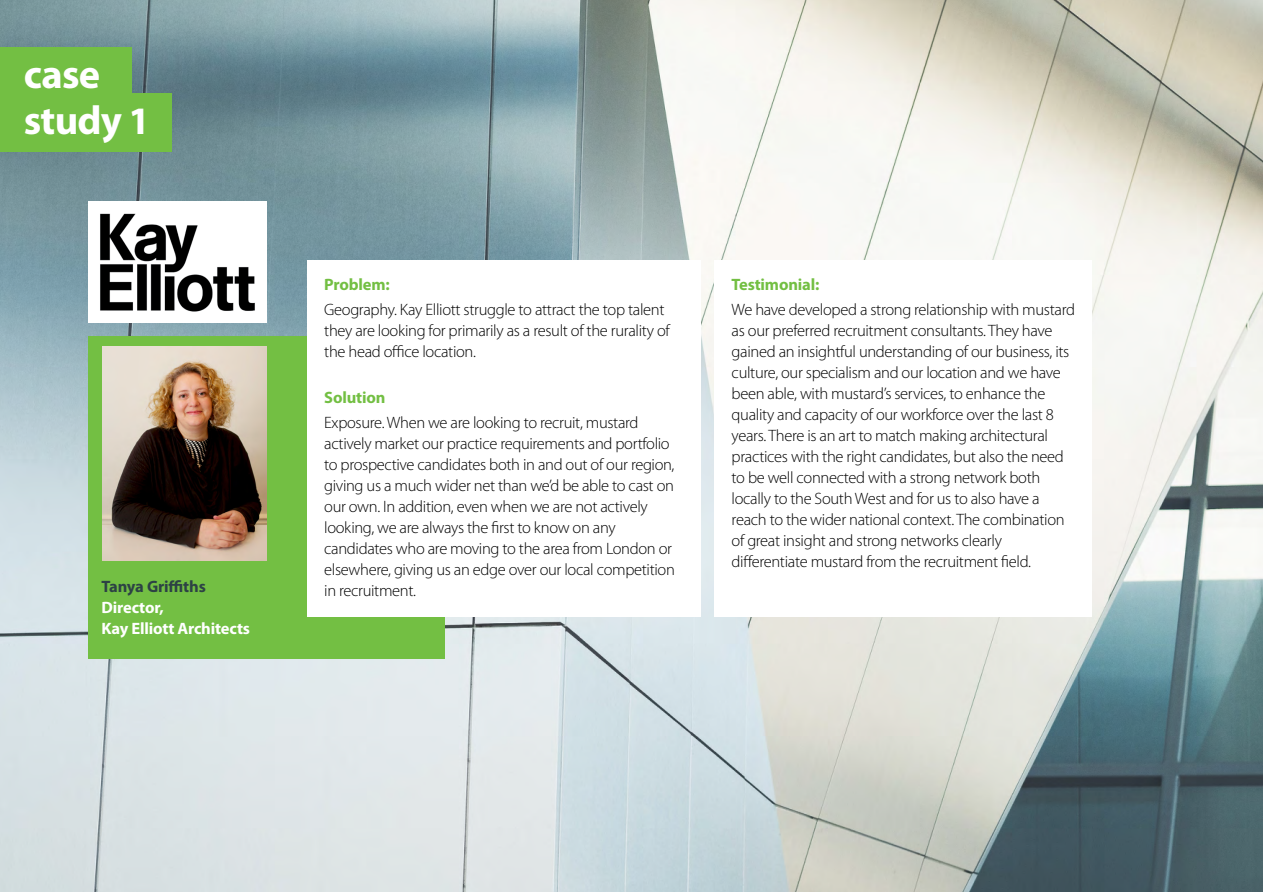
<style>
.page{position:relative;width:1263px;height:893px;background:#fff}
.page>*{position:absolute;margin:0;border:0;box-sizing:border-box;transform-origin:0 0}
.t1{font:700 40.5px/46.5px "Myriad Pro";letter-spacing:-.02em;color:#fff}
.t2{font:300 16.5px/21px "Myriad Pro";letter-spacing:-.02em;color:#000}
.t3{font:700 16.5px/21px "Myriad Pro";letter-spacing:-.01em;color:#fff}
.t4{font:700 16.5px "Myriad Pro";letter-spacing:-.01em;color:#73bf43}
.t5{font:700 16.5px "Myriad Pro";letter-spacing:-.01em;color:#2d4245}
.s1{font-size:39px}
</style>
<div class="page">
<img style="left:0;top:0;width:1263px;height:892px">
<div style="left:88px;top:336px;width:356px;height:323px;background:#73bf43"></div>
<div style="left:0;top:47px;width:132px;height:58px;background:#73bf43"></div>
<div style="left:0;top:93px;width:171px;height:59px;background:#73bf43"></div>
<div style="left:307px;top:261px;width:394px;height:117px;background:#fff"></div>
<div style="left:307px;top:374px;width:394px;height:243px;background:#fff"></div>
<div style="left:715px;top:261px;width:377px;height:356px;background:#fff"></div>
<img style="left:102px;top:347px;width:164px;height:213px">
<img style="left:89px;top:202px;width:177px;height:120px">
<h1 class="t1" style="left:24px;top:50px;width:128px">case study <span class="s1">1</span></h1>
<p class="t5" style="left:101px;top:576px;width:106px">Tanya Griffiths</p>
<p class="t3" style="left:101px;top:596px;width:150px">Director,<br>Kay Elliott Architects</p>
<p class="t4" style="left:324px;top:274px;width:67px">Problem:</p>
<p class="t2" style="left:324px;top:300px;width:347px">Geography. Kay Elliott struggle to attract the top talent they are looking for primarily as a result of the rurality of the head office location.</p>
<p class="t4" style="left:324px;top:387px;width:63px">Solution</p>
<p class="t2" style="left:324px;top:413px;width:352px">Exposure. When we are looking to recruit, mustard actively market our practice requirements and portfolio to prospective candidates both in and out of our region, giving us a much wider net than we’d be able to cast on our own. In addition, even when we are not actively looking, we are always the first to know on any candidates who are moving to the area from London or elsewhere, giving us an edge over our local competition in recruitment.</p>
<p class="t4" style="left:732px;top:274px;width:89px">Testimonial:</p>
<p class="t2" style="left:732px;top:300px;width:345px">We have developed a strong relationship with mustard as our preferred recruitment consultants. They have gained an insightful understanding of our business, its culture, our specialism and our location and we have been able, with mustard’s services, to enhance the quality and capacity of our workforce over the last 8 years. There is an art to match making architectural practices with the right candidates, but also the need to be well connected with a strong network both locally to the South West and for us to also have a reach to the wider national context. The combination of great insight and strong networks clearly differentiate mustard from the recruitment field.</p>
</div>
